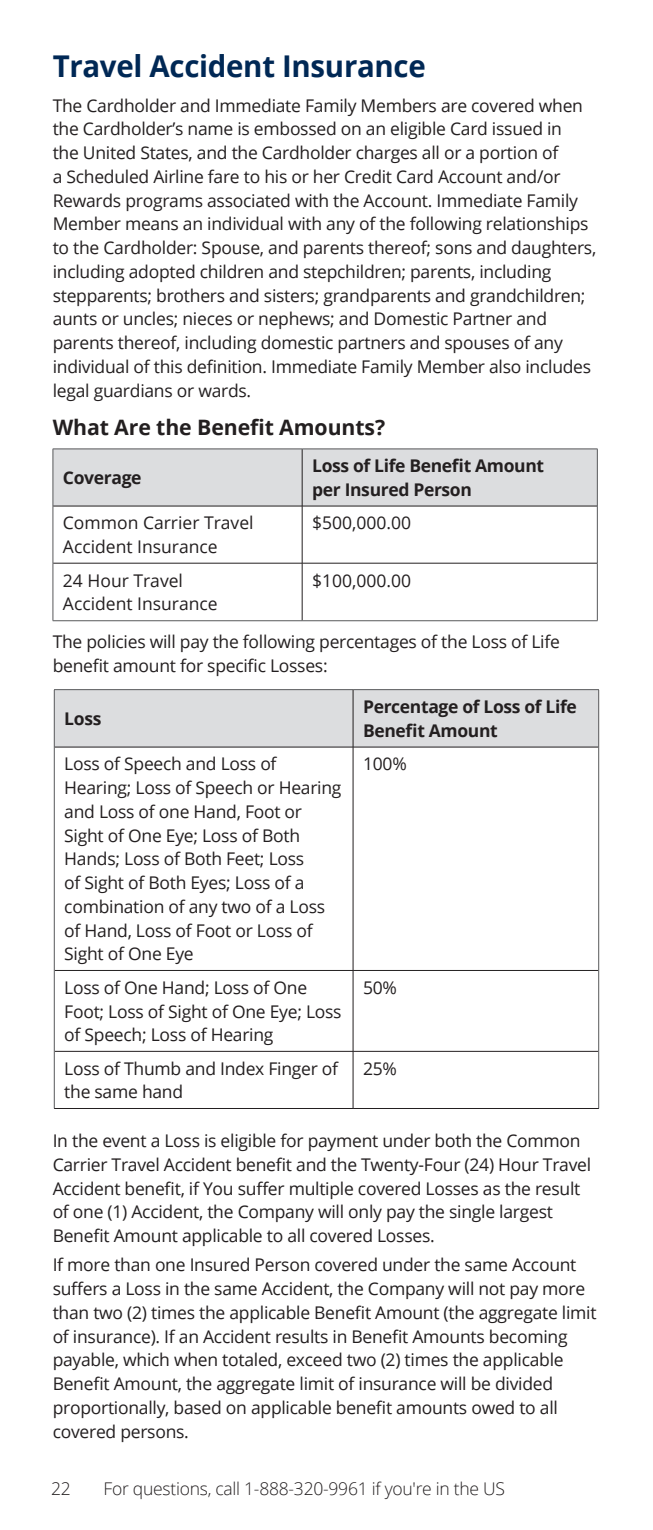
<style>
.page{position:relative;width:653px;height:1530px;background:#fff}
.page>*{position:absolute;margin:0;border:0;box-sizing:border-box;transform-origin:0 0}
.t1{font:700 30px "Open Sans";letter-spacing:-.01em;color:#002855}
.t2{font:700 21.25px "Open Sans";letter-spacing:-.005em;color:#231f20}
.t3{font:17.5px/23.8px "Open Sans";letter-spacing:-.015em;color:#231f20}
.t4{font:700 17.5px/23.8px "Open Sans";letter-spacing:-.02em;color:#231f20}
.t5{font:300 17.5px "Open Sans";letter-spacing:-.015em;color:#231f20}
</style>
<div class="page">
<div style="left:53px;top:449px;width:543px;height:57px;background:#dcdddf"></div>
<hr style="left:302px;top:449px;width:1px;height:57px;background:#231f20">
<hr style="left:53px;top:506px;width:249px;height:1px;background:#231f20">
<hr style="left:302px;top:506px;width:295px;height:1px;background:#231f20">
<hr style="left:302px;top:506px;width:1px;height:57px;background:#231f20">
<hr style="left:53px;top:563px;width:249px;height:1px;background:#231f20">
<hr style="left:302px;top:563px;width:295px;height:1px;background:#231f20">
<hr style="left:302px;top:563px;width:1px;height:58px;background:#231f20">
<hr style="left:53px;top:448px;width:249px;height:1px;background:#57585a">
<hr style="left:52px;top:449px;width:1px;height:57px;background:#57585a">
<hr style="left:302px;top:448px;width:295px;height:1px;background:#57585a">
<hr style="left:596px;top:449px;width:1px;height:57px;background:#57585a">
<hr style="left:52px;top:506px;width:1px;height:57px;background:#57585a">
<hr style="left:596px;top:506px;width:1px;height:57px;background:#57585a">
<hr style="left:52px;top:563px;width:1px;height:58px;background:#57585a">
<hr style="left:596px;top:563px;width:1px;height:58px;background:#57585a">
<hr style="left:53px;top:620px;width:249px;height:1px;background:#57585a">
<hr style="left:302px;top:620px;width:295px;height:1px;background:#57585a">
<div style="left:55px;top:690px;width:543px;height:57px;background:#dcdddf"></div>
<hr style="left:352px;top:690px;width:1px;height:57px;background:#231f20">
<hr style="left:54px;top:747px;width:299px;height:1px;background:#231f20">
<hr style="left:353px;top:747px;width:245px;height:1px;background:#231f20">
<hr style="left:352px;top:747px;width:1px;height:223px;background:#231f20">
<hr style="left:54px;top:970px;width:299px;height:1px;background:#231f20">
<hr style="left:353px;top:970px;width:245px;height:1px;background:#231f20">
<hr style="left:352px;top:971px;width:1px;height:80px;background:#231f20">
<hr style="left:54px;top:1051px;width:299px;height:1px;background:#231f20">
<hr style="left:353px;top:1051px;width:245px;height:1px;background:#231f20">
<hr style="left:352px;top:1051px;width:1px;height:57px;background:#231f20">
<hr style="left:54px;top:1108px;width:299px;height:1px;background:#231f20">
<hr style="left:353px;top:1108px;width:245px;height:1px;background:#231f20">
<hr style="left:54px;top:689px;width:299px;height:1px;background:#57585a">
<hr style="left:54px;top:690px;width:1px;height:57px;background:#57585a">
<hr style="left:353px;top:689px;width:245px;height:1px;background:#57585a">
<hr style="left:598px;top:690px;width:1px;height:57px;background:#57585a">
<hr style="left:54px;top:747px;width:1px;height:223px;background:#57585a">
<hr style="left:598px;top:747px;width:1px;height:223px;background:#57585a">
<hr style="left:54px;top:970px;width:1px;height:81px;background:#57585a">
<hr style="left:598px;top:970px;width:1px;height:81px;background:#57585a">
<hr style="left:54px;top:1051px;width:1px;height:57px;background:#57585a">
<hr style="left:598px;top:1051px;width:1px;height:57px;background:#57585a">
<h2 class="t1" style="left:53px;top:45px;width:374px">Travel Accident Insurance</h2>
<p class="t3" style="left:53px;top:93px;width:545px">The Cardholder and Immediate Family Members are covered when the Cardholder’s name is embossed on an eligible Card issued in<br>the United States, and the Cardholder charges all or a portion of<br>a Scheduled Airline fare to his or her Credit Card Account and/or Rewards programs associated with the Account. Immediate Family Member means an individual with any of the following relationships to the Cardholder: Spouse, and parents thereof; sons and daughters, including adopted children and stepchildren; parents, including stepparents; brothers and sisters; grandparents and grandchildren; aunts or uncles; nieces or nephews; and Domestic Partner and parents thereof, including domestic partners and spouses of any individual of this definition. Immediate Family Member also includes legal guardians or wards.</p>
<h3 class="t2" style="left:53px;top:412px;width:334px">What Are the Benefit Amounts?</h3>
<p class="t4" style="left:63px;top:466px;width:80px">Coverage</p>
<p class="t4" style="left:312px;top:454px;width:233px">Loss of Life Benefit Amount per Insured Person</p>
<p class="t3" style="left:63px;top:511px;width:192px">Common Carrier Travel<br>Accident Insurance</p>
<p class="t3" style="left:312px;top:511px;width:101px">$500,000.00</p>
<p class="t3" style="left:63px;top:568px;width:156px">24 Hour Travel<br>Accident Insurance</p>
<p class="t3" style="left:312px;top:568px;width:101px">$100,000.00</p>
<p class="t3" style="left:53px;top:630px;width:508px">The policies will pay the following percentages of the Loss of Life benefit amount for specific Losses:</p>
<p class="t4" style="left:64px;top:706px;width:39px">Loss</p>
<p class="t4" style="left:363px;top:695px;width:215px">Percentage of Loss of Life<br>Benefit Amount</p>
<p class="t3" style="left:64px;top:752px;width:279px">Loss of Speech and Loss of<br>Hearing; Loss of Speech or Hearing and Loss of one Hand, Foot or<br>Sight of One Eye; Loss of Both<br>Hands; Loss of Both Feet; Loss<br>of Sight of Both Eyes; Loss of a combination of any two of a Loss of Hand, Loss of Foot or Loss of<br>Sight of One Eye</p>
<p class="t3" style="left:363px;top:752px;width:45px">100%</p>
<p class="t3" style="left:64px;top:975px;width:279px">Loss of One Hand; Loss of One<br>Foot; Loss of Sight of One Eye; Loss of Speech; Loss of Hearing</p>
<p class="t3" style="left:363px;top:975px;width:35px">50%</p>
<p class="t3" style="left:64px;top:1056px;width:275px">Loss of Thumb and Index Finger of the same hand</p>
<p class="t3" style="left:363px;top:1056px;width:35px">25%</p>
<p class="t3" style="left:53px;top:1128px;width:540px">In the event a Loss is eligible for payment under both the Common Carrier Travel Accident benefit and the Twenty-Four (24) Hour Travel Accident benefit, if You suffer multiple covered Losses as the result of one (1) Accident, the Company will only pay the single largest Benefit Amount applicable to all covered Losses.</p>
<p class="t3" style="left:53px;top:1253px;width:545px">If more than one Insured Person covered under the same Account suffers a Loss in the same Accident, the Company will not pay more than two (2) times the applicable Benefit Amount (the aggregate limit of insurance). If an Accident results in Benefit Amounts becoming payable, which when totaled, exceed two (2) times the applicable Benefit Amount, the aggregate limit of insurance will be divided proportionally, based on applicable benefit amounts owed to all covered persons.</p>
<p class="t5" style="left:51px;top:1476px;width:21px">22</p>
<p class="t5" style="left:104px;top:1476px;width:403px">For questions, call 1-888-320-9961 if you're in the US</p>
</div>
